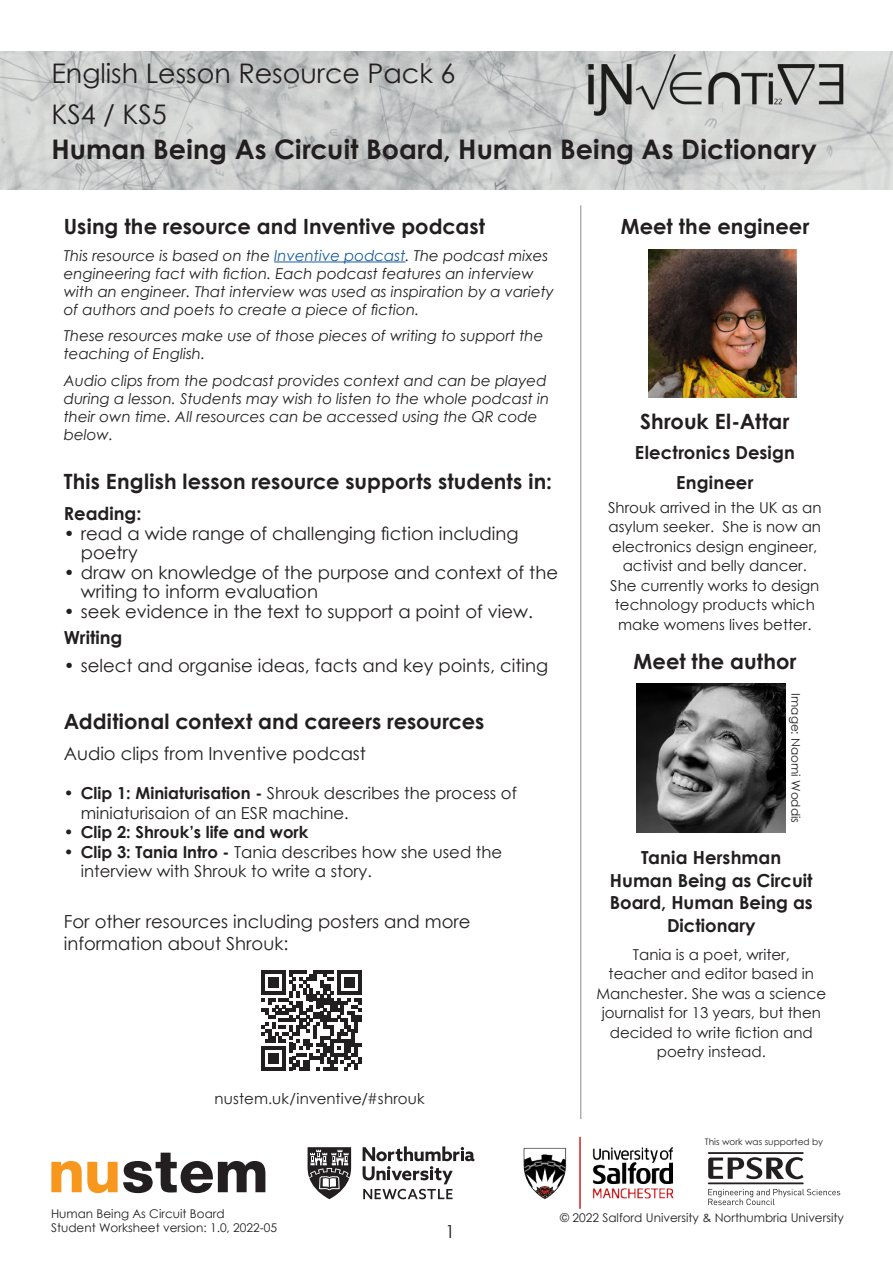
<style>
.page{position:relative;width:893px;height:1263px;background:#fff}
.page>*{position:absolute;margin:0;border:0;box-sizing:border-box;transform-origin:0 0}
.Heading_bold{font:700 27px "Century Gothic";letter-spacing:.005em;color:#231f20}
.Heading_Light{font:27px "Century Gothic";color:#231f20}
.Heading{font:700 21px "Century Gothic";letter-spacing:.005em;color:#231f20}
.Heading_2{font:700 21px "Century Gothic";letter-spacing:.005em;color:#231f20}
.Main_text{font:18px/19.5px "Century Gothic";color:#231f20}
.Main_text-2{font:700 18px/22.5px "Century Gothic";color:#231f20;text-align:center}
.Heading_3{font:700 18px/30px "Century Gothic";letter-spacing:.005em;color:#231f20;text-align:center}
.t1{font:16.5px/19.5px "Century Gothic";color:#231f20}
.t2{font:700 16.5px "Century Gothic";color:#231f20}
.Small_italic{font:italic 15px/18px "Century Gothic";color:#231f20}
.Text_box{font:15px/19.5px "Century Gothic";color:#231f20;text-align:center}
.t3{font:12px/13.5px "Century Gothic";color:#231f20}
.t4{font:9px "Century Gothic";color:#231f20}
.s1{color:#175d9e}
.s2{font-weight:700}
</style>
<div class="page">
<img style="left:1px;top:52px;width:891px;height:137px">
<svg style="left:51px;top:1153px;width:214px;height:40px"></svg>
<svg style="left:363px;top:1146px;width:111px;height:53px"></svg>
<svg style="left:308px;top:1147px;width:43px;height:53px"></svg>
<img style="left:523px;top:1136px;width:151px;height:73px">
<hr style="left:708px;top:1182px;width:96px;height:2px;background:#231f20">
<hr style="left:708px;top:1152px;width:96px;height:2px;background:#231f20">
<svg style="left:708px;top:1157px;width:95px;height:23px"></svg>
<svg style="left:708px;top:1189px;width:132px;height:16px"></svg>
<hr style="left:580px;top:205px;width:1px;height:914px;background:#87898c">
<img style="left:648px;top:249px;width:149px;height:149px">
<hr style="left:274px;top:262px;width:131px;height:1px;background:#175d9e">
<img style="left:636px;top:684px;width:149px;height:149px">
<svg style="left:261px;top:970px;width:100px;height:100px"></svg>
<img style="left:588px;top:51px;width:256px;height:65px">
<p class="Heading_Light" style="left:51px;top:54px;width:405px">English Lesson Resource Pack 6</p>
<p class="Heading_Light" style="left:51px;top:95px;width:117px">KS4 / KS5</p>
<p class="Heading_bold" style="left:51px;top:129px;width:767px">Human Being As Circuit Board, Human Being As Dictionary</p>
<p class="Heading" style="left:64px;top:210px;width:423px">Using the resource and Inventive podcast</p>
<p class="Small_italic" style="left:64px;top:246px;width:492px">This resource is based on the <span class="s1">Inventive podcast</span>. The podcast mixes engineering fact with fiction. Each podcast features an interview with an engineer. That interview was used as inspiration by a variety of authors and poets to create a piece of fiction.</p>
<p class="Small_italic" style="left:64px;top:326px;width:481px">These resources make use of those pieces of writing to support the teaching of English.</p>
<p class="Small_italic" style="left:64px;top:371px;width:487px">Audio clips from the podcast provides context and can be played during a lesson. Students may wish to listen to the whole podcast in their own time. All resources can be accessed using the QR code below.</p>
<p class="Heading" style="left:64px;top:465px;width:490px">This English lesson resource supports students in:</p>
<p class="Main_text-2" style="left:64px;top:501px;width:79px">Reading:</p>
<p class="Main_text" style="left:81px;top:523px;width:439px;text-indent:-17px">• read a wide range of challenging fiction including poetry</p>
<p class="Main_text" style="left:81px;top:562px;width:479px;text-indent:-17px">• draw on knowledge of the purpose and context of the writing to inform evaluation</p>
<p class="Main_text" style="left:64px;top:601px;width:471px">• seek evidence in the text to support a point of view.</p>
<p class="Main_text-2" style="left:64px;top:626px;width:60px">Writing</p>
<p class="Main_text" style="left:64px;top:656px;width:486px">• select and organise ideas, facts and key points, citing</p>
<p class="Heading" style="left:64px;top:705px;width:422px">Additional context and careers resources</p>
<p class="Main_text" style="left:64px;top:743px;width:304px">Audio clips from Inventive podcast</p>
<p class="t1" style="left:81px;top:783px;width:438px;text-indent:-17px"><span class="s2">• Clip 1: Miniaturisation -</span> Shrouk describes the process of miniaturisaion of an ESR machine.</p>
<p class="t2" style="left:64px;top:819px;width:246px">• Clip 2: Shrouk’s life and work</p>
<p class="t1" style="left:81px;top:842px;width:423px;text-indent:-17px"><span class="s2">• Clip 3: Tania Intro -</span> Tania describes how she used the interview with Shrouk to write a story.</p>
<p class="Main_text" style="left:64px;top:909px;width:408px;line-height:22.5px">For other resources including posters and more information about Shrouk:</p>
<p class="Text_box" style="left:215px;top:1089px;width:212px">nustem.uk/inventive/#shrouk</p>
<p class="Heading_2" style="left:621px;top:210px;width:190px">Meet the engineer</p>
<p class="Heading_2" style="left:640px;top:405px;width:151px">Shrouk El-Attar</p>
<p class="Heading_3" style="left:635px;top:437px;width:162px">Electronics Design<br>Engineer</p>
<p class="Text_box" style="left:608px;top:497px;width:215px">Shrouk arrived in the UK as an asylum seeker. She is now an electronics design engineer, activist and belly dancer.<br>She currently works to design technology products which make womens lives better.</p>
<p class="Heading_2" style="left:634px;top:645px;width:165px">Meet the author</p>
<p class="t3" style="left:803px;top:693px;width:131px;rotate:90deg">Image: Naomi Woddis</p>
<p class="Heading_3" style="left:641px;top:842px;width:142px">Tania Hershman</p>
<p class="Main_text-2" style="left:610px;top:868px;width:205px">Human Being as Circuit<br>Board, Human Being as<br>Dictionary</p>
<p class="Text_box" style="left:596px;top:944px;width:231px">Tania is a poet, writer,<br>teacher and editor based in<br>Manchester. She was a science journalist for 13 years, but then decided to write fiction and poetry instead.</p>
<p class="t4" style="left:705px;top:1135px;width:120px">This work was supported by</p>
<p class="t3" style="left:51px;top:1207px;width:228px">Human Being As Circuit Board<br>Student Worksheet version: 1.0, 2022-05</p>
<p class="t3" style="left:560px;top:1211px;width:285px">© 2022 Salford University &amp; Northumbria University</p>
<p class="Main_text" style="left:445px;top:1221px;width:11px">1</p>
</div>
